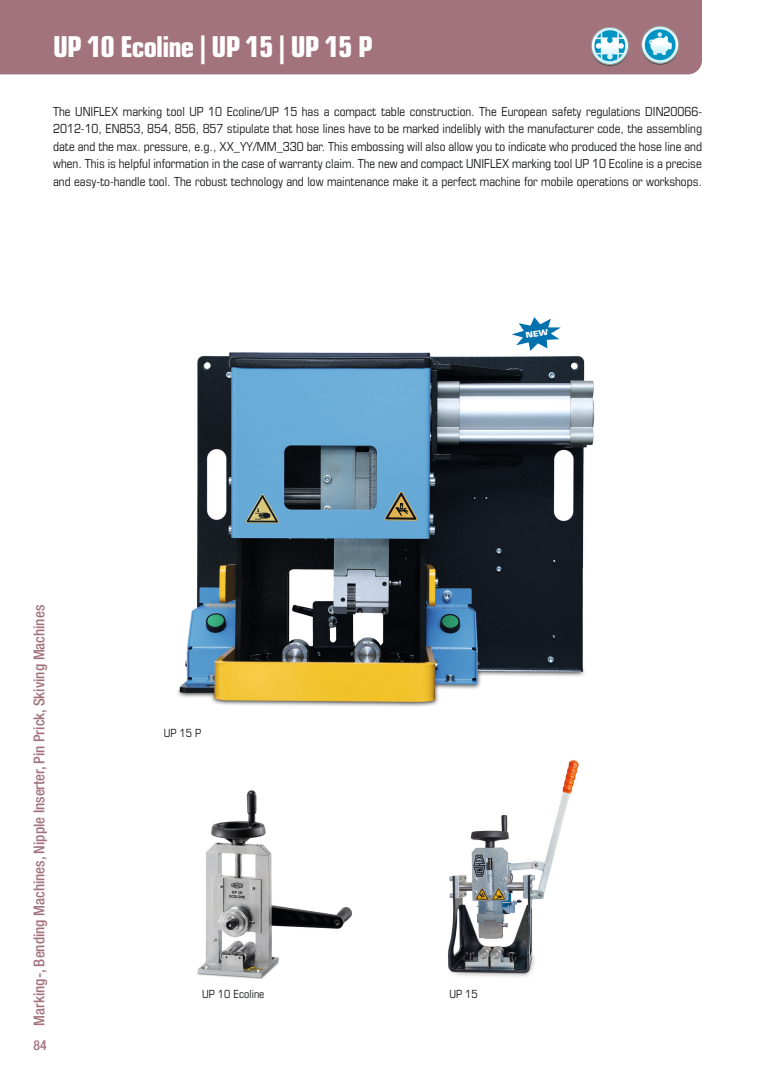
<style>
.page{position:relative;width:780px;height:1088px;background:#fff}
.page>*{position:absolute;margin:0;border:0;box-sizing:border-box;transform-origin:0 0}
.Balken-Text{font:700 condensed 28.75px "Eurostile LT Std";letter-spacing:-.03em;color:#fff}
.t1{font:500 condensed 15px "Helvetica Neue LT Pro";color:#a2737d}
.t2{font:500 condensed 13.75px "Helvetica Neue LT Pro";color:#a2737d}
.Deutsch_11pt{font:condensed 12.5px/17.5px "Eurostile LT Std";color:#171818;text-align:justify}
.Maschinen-Bezeichnun{font:condensed 11.25px "Eurostile LT Std";color:#171818}
</style>
<div class="page">
<div style="left:0;top:0;width:702px;height:74px;background:#a2737d"></div>
<img style="left:197px;top:790px;width:156px;height:189px">
<img style="left:447px;top:760px;width:132px;height:217px">
<img style="left:178px;top:352px;width:417px;height:355px">
<svg style="left:589px;top:27px;width:41px;height:39px"></svg>
<div style="left:591px;top:27px;width:37px;height:38px;border:1px solid #9a9a9a;border-radius:50%"></div>
<svg style="left:641px;top:28px;width:37px;height:37px"></svg>
<svg style="left:641px;top:26px;width:37px;height:37px"></svg>
<div style="left:641px;top:26px;width:38px;height:38px;border:1px solid #9a9a9a;border-radius:50%"></div>
<svg style="left:512px;top:317px;width:49px;height:34px"></svg>
<p class="Balken-Text" style="left:53px;top:29px;width:321px">UP 10 Ecoline | UP 15 | UP 15 P</p>
<p class="Deutsch_11pt" style="left:53px;top:102px;width:650px">The UNIFLEX marking tool UP 10 Ecoline/UP 15 has a compact table construction. The European safety regulations DIN20066- 2012-10, EN853, 854, 856, 857 stipulate that hose lines have to be marked indelibly with the manufacturer code, the assembling date and the max. pressure, e.g., XX_YY/MM_330 bar. This embossing will also allow you to indicate who produced the hose line and when. This is helpful information in the case of warranty claim. The new and compact UNIFLEX marking tool UP 10 Ecoline is a precise and easy-to-handle tool. The robust technology and low maintenance make it a perfect machine for mobile operations or workshops.</p>
<p class="t1" style="left:30px;top:1025px;width:422px;rotate:-90deg">Marking-, Bending Machines, Nipple Inserter, Pin Prick, Skiving Machines</p>
<p class="t2" style="left:33px;top:1037px;width:15px">84</p>
<p class="Maschinen-Bezeichnun" style="left:164px;top:726px;width:39px">UP 15 P</p>
<p class="Maschinen-Bezeichnun" style="left:202px;top:987px;width:64px">UP 10 Ecoline</p>
<p class="Maschinen-Bezeichnun" style="left:449px;top:987px;width:30px">UP 15</p>
</div>
